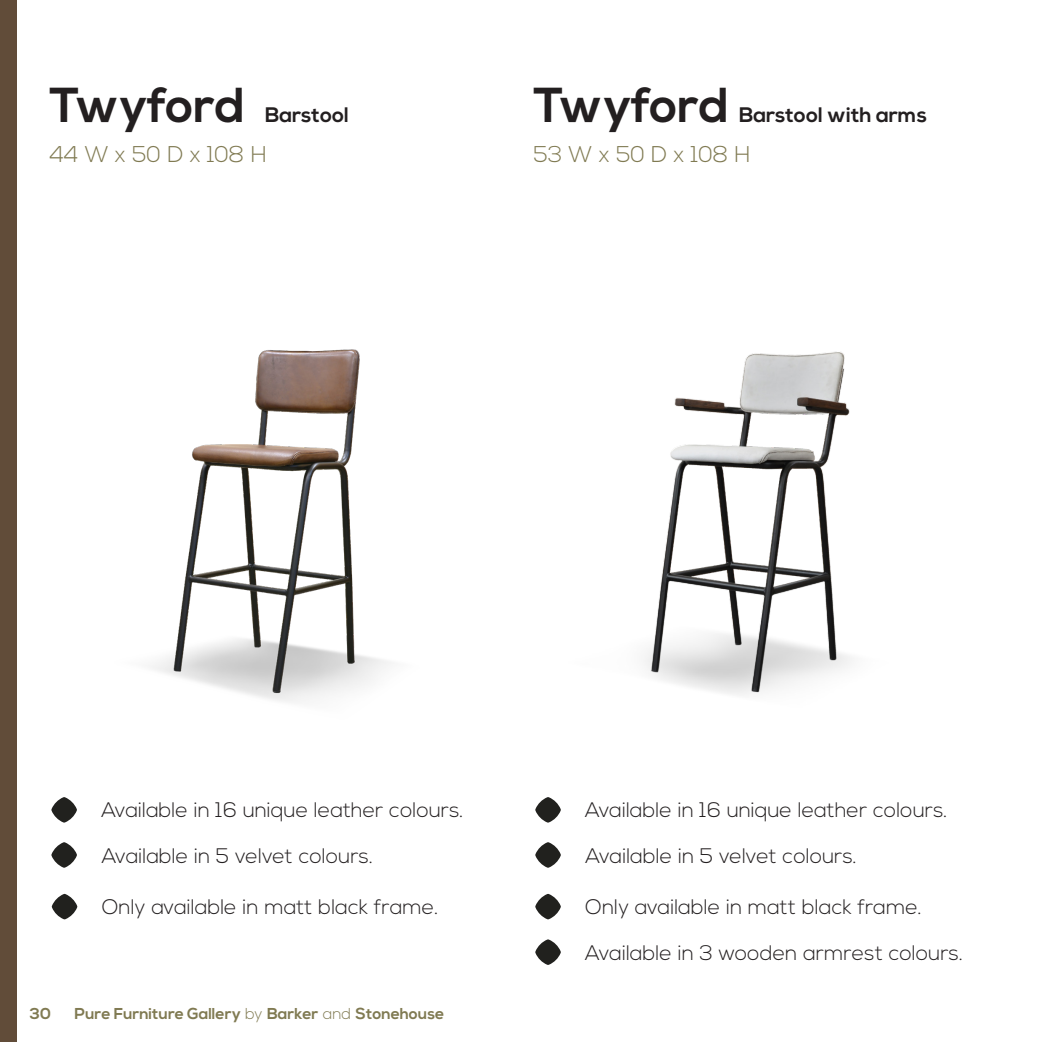
<style>
.page{position:relative;width:1042px;height:1042px;background:#fff}
.page>*{position:absolute;margin:0;border:0;box-sizing:border-box;transform-origin:0 0}
.t1{font:700 49px "Nexa";color:#231f20}
.prijzen_supkopje{font:300 22.75px "Nexa";color:#807a52}
.t2{font:300 21px "Nexa";color:#231f20}
.t3{font:700 21px "Nexa";color:#231f20}
.t4{font:700 15.75px "Nexa";color:#807a52}
.s1{font-weight:300}
</style>
<div class="page">
<svg style="left:535px;top:797px;width:26px;height:25px"></svg>
<svg style="left:51px;top:797px;width:26px;height:25px"></svg>
<svg style="left:535px;top:842px;width:26px;height:26px"></svg>
<svg style="left:51px;top:842px;width:26px;height:26px"></svg>
<img style="left:151px;top:349px;width:240px;height:353px">
<img style="left:644px;top:351px;width:208px;height:344px">
<svg style="left:52px;top:894px;width:25px;height:25px"></svg>
<svg style="left:535px;top:894px;width:26px;height:25px"></svg>
<svg style="left:535px;top:939px;width:26px;height:26px"></svg>
<div style="left:0;top:0;width:17px;height:1042px;background:#614c39"></div>
<p class="t1" style="left:49px;top:77px;width:197px">Twyford</p>
<p class="t3" style="left:265px;top:103px;width:85px">Barstool</p>
<p class="t1" style="left:533px;top:77px;width:197px">Twyford</p>
<p class="t3" style="left:739px;top:103px;width:190px">Barstool with arms</p>
<p class="prijzen_supkopje" style="left:49px;top:141px;width:219px">44 W x 50 D x 108 H</p>
<p class="prijzen_supkopje" style="left:533px;top:141px;width:219px">53 W x 50 D x 108 H</p>
<p class="t2" style="left:101px;top:798px;width:364px">Available in 16 unique leather colours.</p>
<p class="t2" style="left:585px;top:798px;width:364px">Available in 16 unique leather colours.</p>
<p class="t2" style="left:102px;top:843px;width:273px">Available in 5 velvet colours.</p>
<p class="t2" style="left:585px;top:843px;width:273px">Available in 5 velvet colours.</p>
<p class="t2" style="left:102px;top:895px;width:338px">Only available in matt black frame.</p>
<p class="t2" style="left:585px;top:895px;width:338px">Only available in matt black frame.</p>
<p class="t2" style="left:585px;top:940px;width:379px">Available in 3 wooden armrest colours.</p>
<p class="t4" style="left:30px;top:1004px;width:23px">30</p>
<p class="t4" style="left:74px;top:1004px;width:371px">Pure Furniture Gallery <span class="s1">by</span> Barker <span class="s1">and</span> Stonehouse</p>
</div>
